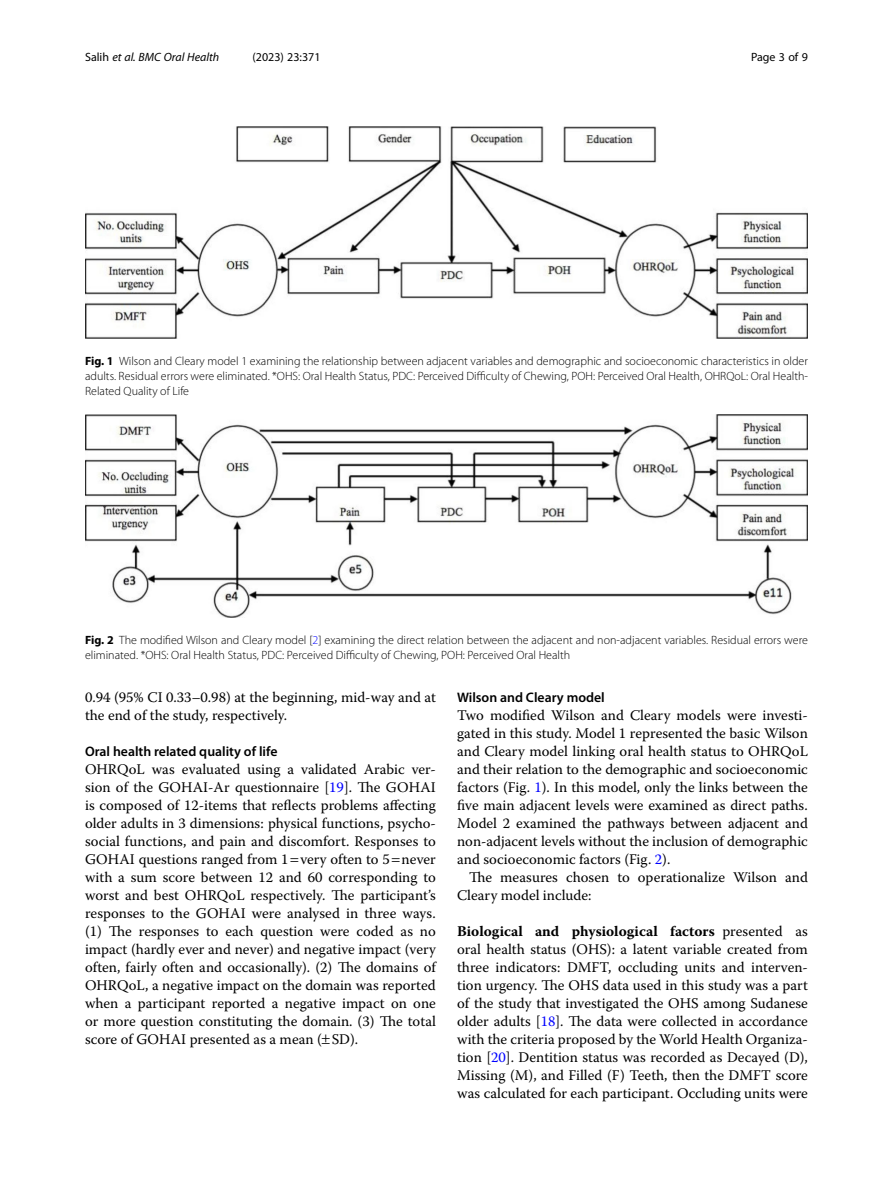
<style>
.page{position:relative;width:893px;height:1191px;background:#fff}
.page>*{position:absolute;margin:0;border:0;box-sizing:border-box;transform-origin:0 0}
.Body_Text{font:14.7px/18px "Warnock Pro";color:#000;text-align:justify}
.Formalpara_RuninHead{font:14.7px/18px "Warnock Pro";color:#000;text-align:justify}
.Body_Text_Indent{font:14.7px/18px "Warnock Pro";color:#000}
.Head_2{font:600 13.8px "Myriad Pro";color:#000}
.Figure_Caption{font:300 12px/15px "Myriad Pro";color:#000}
.t1{font:italic 12px "Myriad Pro";color:#000}
.t2{font:12px "Myriad Pro";color:#000}
.s1{font-style:normal}
.s2{font-weight:700}
.s3{color:#00f}
</style>
<div class="page">
<img style="left:85px;top:415px;width:723px;height:202px">
<img style="left:85px;top:126px;width:723px;height:212px">
<p class="t1" style="left:85px;top:50px;width:136px"><span class="s1">Salih</span> et al. BMC Oral Health</p>
<p class="t2" style="left:252px;top:50px;width:70px">(2023) 23:371</p>
<p class="t2" style="left:751px;top:50px;width:58px">Page 3 of 9</p>
<p class="Figure_Caption" style="left:85px;top:354px;width:724px;text-align:justify"><span class="s2">Fig. 1</span> Wilson and Cleary model 1 examining the relationship between adjacent variables and demographic and socioeconomic characteristics in older adults. Residual errors were eliminated. *OHS: Oral Health Status, PDC: Perceived Difficulty of Chewing, POH: Perceived Oral Health, OHRQoL: Oral Health-Related Quality of Life</p>
<p class="Figure_Caption" style="left:85px;top:633px;width:724px"><span class="s2">Fig. 2</span> The modified Wilson and Cleary model [<span class="s3">2</span>] examining the direct relation between the adjacent and non-adjacent variables. Residual errors were eliminated. *OHS: Oral Health Status, PDC: Perceived Difficulty of Chewing, POH: Perceived Oral Health</p>
<p class="Body_Text_Indent" style="left:85px;top:688px;width:352px">0.94 (95% CI 0.33–0.98) at the beginning, mid-way and at the end of the study, respectively.</p>
<p class="Head_2" style="left:85px;top:743px;width:194px">Oral health related quality of life</p>
<p class="Body_Text" style="left:85px;top:760px;width:352px">OHRQoL was evaluated using a validated Arabic ver&shy;sion of the GOHAI-Ar questionnaire [<span class="s3">19</span>]. The GOHAI is composed of 12-items that reflects problems affecting older adults in 3 dimensions: physical functions, psycho&shy;social functions, and pain and discomfort. Responses to GOHAI questions ranged from 1 very often to 5 never with a sum score between 12 and 60 corresponding to worst and best OHRQoL respectively. The participant’s responses to the GOHAI were analysed in three ways. (1) The responses to each question were coded as no impact (hardly ever and never) and negative impact (very often, fairly often and occasionally). (2) The domains of OHRQoL, a negative impact on the domain was reported when a participant reported a negative impact on one or more question constituting the domain. (3) The total score of GOHAI presented as a mean ( SD).</p>
<p class="Head_2" style="left:457px;top:689px;width:149px">Wilson and Cleary model</p>
<p class="Body_Text" style="left:457px;top:706px;width:352px">Two modified Wilson and Cleary models were investi&shy;gated in this study. Model 1 represented the basic Wilson and Cleary model linking oral health status to OHRQoL and their relation to the demographic and socioeconomic factors (Fig. <span class="s3">1</span>). In this model, only the links between the five main adjacent levels were examined as direct paths.<br>Model 2 examined the pathways between adjacent and non-adjacent levels without the inclusion of demographic and socioeconomic factors (Fig. <span class="s3">2</span>).</p>
<p class="Body_Text_Indent" style="left:457px;top:868px;width:352px;text-indent:12px">The measures chosen to operationalize Wilson and<br>Cleary model include:</p>
<p class="Formalpara_RuninHead" style="left:457px;top:922px;width:352px"><span class="s2">Biological and physiological factors</span> presented as oral health status (OHS): a latent variable created from three indicators: DMFT, occluding units and interven&shy;tion urgency. The OHS data used in this study was a part of the study that investigated the OHS among Sudanese older adults [<span class="s3">18</span>]. The data were collected in accordance with the criteria proposed by the World Health Organiza&shy;tion [<span class="s3">20</span>]. Dentition status was recorded as Decayed (D), Missing (M), and Filled (F) Teeth, then the DMFT score was calculated for each participant. Occluding units were</p>
</div>
